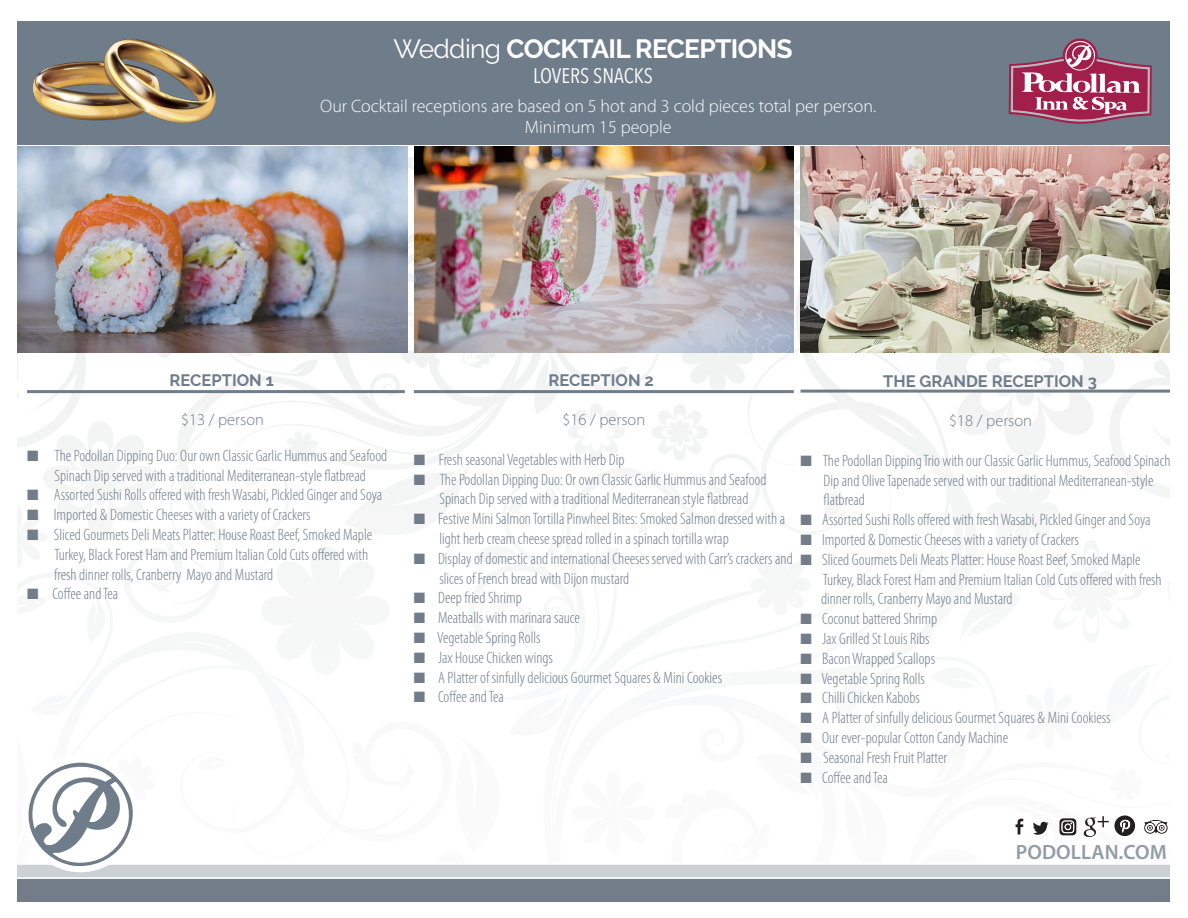
<style>
.page{position:relative;width:1188px;height:918px;background:#fff}
.page>*{position:absolute;margin:0;border:0;box-sizing:border-box;transform-origin:0 0}
.t1{font:700 26.4px "Raleway";letter-spacing:-.025em;color:#fff}
.t2{font:21px "Avenir Next Condensed";color:#fff}
.t3{font:600 20.7px "Myriad Pro";letter-spacing:.005em;color:#929ba6}
.t4{font:300 18px "Myriad Pro";color:#fff}
.t5{font:300 condensed 16.5px/19.8px "Myriad Pro";color:#6f7d8b}
.t6{font:700 16.5px "Raleway";color:#6f7d8b}
.t7{font:300 16.5px "Myriad Pro";color:#6f7d8b}
.s1{font-weight:400}
.s2{color:#737d8a}
</style>
<div class="page">
<img style="left:17px;top:21px;width:1153px;height:881px">
<p class="t1" style="left:393px;top:34px;width:401px"><span class="s1">Wedding</span> COCKTAIL RECEPTIONS</p>
<p class="t2" style="left:533px;top:58px;width:121px">LOVERS SNACKS</p>
<p class="t4" style="left:320px;top:95px;width:557px">Our Cocktail receptions are based on 5 hot and 3 cold pieces total per person.</p>
<p class="t4" style="left:525px;top:117px;width:148px">Minimum 15 people</p>
<p class="t6" style="left:170px;top:370px;width:106px">RECEPTION 1</p>
<p class="t7" style="left:181px;top:410px;width:84px">$13 / person</p>
<p class="t5" style="left:27px;top:446px;width:362px;text-align:center"><span class="s2">■</span> The Podollan Dipping Duo: Our own Classic Garlic Hummus and Seafood<br>Spinach Dip served with a traditional Mediterranean-style flatbread</p>
<p class="t5" style="left:27px;top:485px;width:357px"><span class="s2">■</span> Assorted Sushi Rolls offered with fresh Wasabi, Pickled Ginger and Soya</p>
<p class="t5" style="left:27px;top:505px;width:285px"><span class="s2">■</span> Imported &amp; Domestic Cheeses with a variety of Crackers</p>
<p class="t5" style="left:54px;top:525px;width:320px;text-indent:-27px"><span class="s2">■</span> Sliced Gourmets Deli Meats Platter: House Roast Beef, Smoked Maple<br>Turkey, Black Forest Ham and Premium Italian Cold Cuts offered with fresh dinner rolls, Cranberry Mayo and Mustard</p>
<p class="t5" style="left:27px;top:584px;width:93px"><span class="s2">■</span> Coffee and Tea</p>
<p class="t6" style="left:548px;top:370px;width:107px">RECEPTION 2</p>
<p class="t7" style="left:562px;top:410px;width:84px">$16 / person</p>
<p class="t5" style="left:414px;top:450px;width:212px"><span class="s2">■</span> Fresh seasonal Vegetables with Herb Dip</p>
<p class="t5" style="left:414px;top:470px;width:354px;text-align:center"><span class="s2">■</span> The Podollan Dipping Duo: Or own Classic Garlic Hummus and Seafood<br>Spinach Dip served with a traditional Mediterranean style flatbread</p>
<p class="t5" style="left:439px;top:509px;width:347px;text-indent:-26px"><span class="s2">■</span> Festive Mini Salmon Tortilla Pinwheel Bites: Smoked Salmon dressed with a light herb cream cheese spread rolled in a spinach tortilla wrap</p>
<p class="t5" style="left:439px;top:549px;width:355px;text-indent:-26px"><span class="s2">■</span> Display of domestic and international Cheeses served with Carr’s crackers and slices of French bread with Dijon mustard</p>
<p class="t5" style="left:414px;top:588px;width:109px"><span class="s2">■</span> Deep fried Shrimp</p>
<p class="t5" style="left:414px;top:608px;width:168px"><span class="s2">■</span> Meatballs with marinara sauce</p>
<p class="t5" style="left:414px;top:628px;width:128px"><span class="s2">■</span> Vegetable Spring Rolls</p>
<p class="t5" style="left:414px;top:648px;width:141px"><span class="s2">■</span> Jax House Chicken wings</p>
<p class="t5" style="left:414px;top:668px;width:310px"><span class="s2">■</span> A Platter of sinfully delicious Gourmet Squares &amp; Mini Cookies</p>
<p class="t5" style="left:414px;top:687px;width:92px"><span class="s2">■</span> Coffee and Tea</p>
<p class="t6" style="left:883px;top:371px;width:215px">THE GRANDE RECEPTION 3</p>
<p class="t7" style="left:949px;top:411px;width:84px">$18 / person</p>
<p class="t5" style="left:824px;top:451px;width:349px;text-indent:-23px"><span class="s2">■</span> The Podollan Dipping Trio with our Classic Garlic Hummus, Seafood Spinach<br>Dip and Olive Tapenade served with our traditional Mediterranean-style flatbread</p>
<p class="t5" style="left:801px;top:510px;width:352px"><span class="s2">■</span> Assorted Sushi Rolls offered with fresh Wasabi, Pickled Ginger and Soya</p>
<p class="t5" style="left:801px;top:530px;width:280px"><span class="s2">■</span> Imported &amp; Domestic Cheeses with a variety of Crackers</p>
<p class="t5" style="left:821px;top:550px;width:342px;text-indent:-20px"><span class="s2">■</span> Sliced Gourmets Deli Meats Platter: House Roast Beef, Smoked Maple<br>Turkey, Black Forest Ham and Premium Italian Cold Cuts offered with fresh dinner rolls, Cranberry Mayo and Mustard</p>
<p class="t5" style="left:801px;top:609px;width:138px"><span class="s2">■</span> Coconut battered Shrimp</p>
<p class="t5" style="left:801px;top:629px;width:131px"><span class="s2">■</span> Jax Grilled St Louis Ribs</p>
<p class="t5" style="left:801px;top:649px;width:136px"><span class="s2">■</span> Bacon Wrapped Scallops</p>
<p class="t5" style="left:801px;top:669px;width:126px"><span class="s2">■</span> Vegetable Spring Rolls</p>
<p class="t5" style="left:801px;top:688px;width:121px"><span class="s2">■</span> Chilli Chicken Kabobs</p>
<p class="t5" style="left:801px;top:708px;width:312px"><span class="s2">■</span> A Platter of sinfully delicious Gourmet Squares &amp; Mini Cookiess</p>
<p class="t5" style="left:801px;top:728px;width:209px"><span class="s2">■</span> Our ever-popular Cotton Candy Machine</p>
<p class="t5" style="left:801px;top:748px;width:148px"><span class="s2">■</span> Seasonal Fresh Fruit Platter</p>
<p class="t5" style="left:801px;top:768px;width:89px"><span class="s2">■</span> Coffee and Tea</p>
<p class="t3" style="left:1016px;top:839px;width:152px">PODOLLAN.COM</p>
</div>
